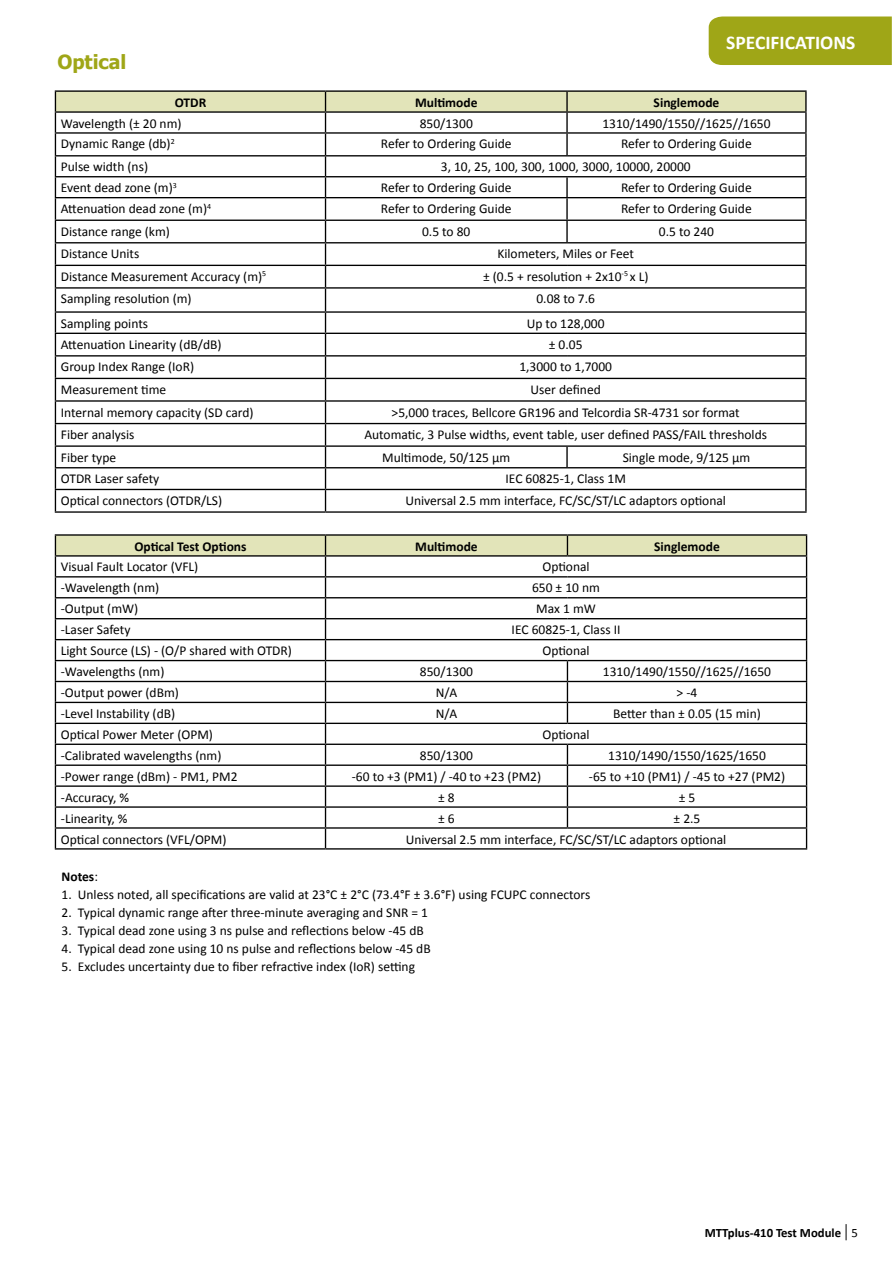
<style>
.page{position:relative;width:893px;height:1263px;background:#fff}
.page>*{position:absolute;margin:0;border:0;box-sizing:border-box;transform-origin:0 0}
.t1{font:700 19.5px "Calibri";color:#fff}
.t2{font:700 19.5px "Tahoma";color:#9fa617}
.t3{font:13.5px "Calibri";color:#000}
.t4{font:700 13.5px "Calibri";color:#000}
.t5{font:700 12.75px "Calibri";color:#000}
.s1{font-weight:400}
</style>
<div class="page">
<svg style="left:846px;top:1224px;width:1px;height:16px"></svg>
<div style="left:709px;top:17px;width:183px;height:48px;background:#9fa617"></div>
<hr style="left:55px;top:90px;width:270px;height:2px;background:#000">
<hr style="left:325px;top:90px;width:242px;height:2px;background:#000">
<hr style="left:567px;top:90px;width:240px;height:2px;background:#000">
<svg style="left:55px;top:91px;width:752px;height:420px"></svg>
<hr style="left:567px;top:489px;width:240px;height:1px;background:#000">
<hr style="left:805px;top:490px;width:2px;height:21px;background:#000">
<hr style="left:55px;top:511px;width:270px;height:2px;background:#000">
<hr style="left:325px;top:511px;width:242px;height:2px;background:#000">
<hr style="left:567px;top:511px;width:240px;height:2px;background:#000">
<hr style="left:55px;top:534px;width:270px;height:2px;background:#000">
<hr style="left:325px;top:534px;width:242px;height:2px;background:#000">
<hr style="left:567px;top:534px;width:240px;height:2px;background:#000">
<svg style="left:55px;top:535px;width:752px;height:313px"></svg>
<hr style="left:55px;top:848px;width:270px;height:1px;background:#000">
<hr style="left:325px;top:848px;width:242px;height:1px;background:#000">
<hr style="left:567px;top:848px;width:240px;height:1px;background:#000">
<h1 class="t2" style="left:57px;top:48px;width:71px">Optical</h1>
<h1 class="t1" style="left:726px;top:30px;width:131px">SPECIFICATIONS</h1>
<p class="t4" style="left:175px;top:94px;width:33px">OTDR</p>
<p class="t4" style="left:415px;top:94px;width:64px">Multimode</p>
<p class="t4" style="left:654px;top:94px;width:67px">Singlemode</p>
<p class="t3" style="left:61px;top:115px;width:122px">Wavelength (± 20 nm)</p>
<p class="t3" style="left:420px;top:115px;width:55px">850/1300</p>
<p class="t3" style="left:602px;top:115px;width:170px">1310/1490/1550//1625//1650</p>
<p class="t3" style="left:61px;top:135px;width:115px">Dynamic Range (db)<sup>2</sup></p>
<p class="t3" style="left:381px;top:135px;width:132px">Refer to Ordering Guide</p>
<p class="t3" style="left:621px;top:135px;width:132px">Refer to Ordering Guide</p>
<p class="t3" style="left:61px;top:158px;width:89px">Pulse width (ns)</p>
<p class="t3" style="left:441px;top:158px;width:251px">3, 10, 25, 100, 300, 1000, 3000, 10000, 20000</p>
<p class="t3" style="left:61px;top:179px;width:117px">Event dead zone (m)<sup>3</sup></p>
<p class="t3" style="left:381px;top:179px;width:132px">Refer to Ordering Guide</p>
<p class="t3" style="left:621px;top:179px;width:132px">Refer to Ordering Guide</p>
<p class="t3" style="left:61px;top:200px;width:152px">Attenuation dead zone (m)<sup>4</sup></p>
<p class="t3" style="left:381px;top:200px;width:132px">Refer to Ordering Guide</p>
<p class="t3" style="left:621px;top:200px;width:132px">Refer to Ordering Guide</p>
<p class="t3" style="left:61px;top:223px;width:111px">Distance range (km)</p>
<p class="t3" style="left:422px;top:223px;width:50px">0.5 to 80</p>
<p class="t3" style="left:659px;top:223px;width:57px">0.5 to 240</p>
<p class="t3" style="left:61px;top:245px;width:80px">Distance Units</p>
<p class="t3" style="left:497px;top:245px;width:138px">Kilometers, Miles or Feet</p>
<p class="t3" style="left:61px;top:268px;width:207px">Distance Measurement Accuracy (m)<sup>5</sup></p>
<p class="t3" style="left:483px;top:268px;width:167px">± (0.5 + resolution + 2x10<sup>-5</sup> x L)</p>
<p class="t3" style="left:61px;top:290px;width:132px">Sampling resolution (m)</p>
<p class="t3" style="left:536px;top:290px;width:60px">0.08 to 7.6</p>
<p class="t3" style="left:61px;top:315px;width:89px">Sampling points</p>
<p class="t3" style="left:527px;top:315px;width:79px">Up to 128,000</p>
<p class="t3" style="left:61px;top:336px;width:162px">Attenuation Linearity (dB/dB)</p>
<p class="t3" style="left:549px;top:336px;width:35px">± 0.05</p>
<p class="t3" style="left:61px;top:358px;width:135px">Group Index Range (IoR)</p>
<p class="t3" style="left:519px;top:358px;width:94px">1,3000 to 1,7000</p>
<p class="t3" style="left:61px;top:381px;width:107px">Measurement time</p>
<p class="t3" style="left:531px;top:381px;width:72px">User defined</p>
<p class="t3" style="left:61px;top:403px;width:194px">Internal memory capacity (SD card)</p>
<p class="t3" style="left:392px;top:403px;width:350px">&gt;5,000 traces, Bellcore GR196 and Telcordia SR-4731 sor format</p>
<p class="t3" style="left:61px;top:426px;width:75px">Fiber analysis</p>
<p class="t3" style="left:364px;top:426px;width:404px">Automatic, 3 Pulse widths, event table, user defined PASS/FAIL thresholds</p>
<p class="t3" style="left:61px;top:449px;width:57px">Fiber type</p>
<p class="t3" style="left:382px;top:449px;width:130px">Multimode, 50/125 µm</p>
<p class="t3" style="left:623px;top:449px;width:129px">Single mode, 9/125 µm</p>
<p class="t3" style="left:61px;top:470px;width:100px">OTDR Laser safety</p>
<p class="t3" style="left:505px;top:470px;width:122px">IEC 60825-1, Class 1M</p>
<p class="t3" style="left:61px;top:492px;width:163px">Optical connectors (OTDR/LS)</p>
<p class="t3" style="left:405px;top:492px;width:322px">Universal 2.5 mm interface, FC/SC/ST/LC adaptors optional</p>
<p class="t4" style="left:134px;top:537px;width:114px">Optical Test Options</p>
<p class="t4" style="left:415px;top:537px;width:64px">Multimode</p>
<p class="t4" style="left:654px;top:537px;width:67px">Singlemode</p>
<p class="t3" style="left:61px;top:558px;width:139px">Visual Fault Locator (VFL)</p>
<p class="t3" style="left:542px;top:558px;width:49px">Optional</p>
<p class="t3" style="left:61px;top:579px;width:100px">-Wavelength (nm)</p>
<p class="t3" style="left:532px;top:579px;width:69px">650 ± 10 nm</p>
<p class="t3" style="left:61px;top:600px;width:79px">-Output (mW)</p>
<p class="t3" style="left:536px;top:600px;width:61px">Max 1 mW</p>
<p class="t3" style="left:61px;top:621px;width:71px">-Laser Safety</p>
<p class="t3" style="left:512px;top:621px;width:110px">IEC 60825-1, Class II</p>
<p class="t3" style="left:61px;top:642px;width:233px">Light Source (LS) - (O/P shared with OTDR)</p>
<p class="t3" style="left:542px;top:642px;width:49px">Optional</p>
<p class="t3" style="left:61px;top:663px;width:105px">-Wavelengths (nm)</p>
<p class="t3" style="left:420px;top:663px;width:55px">850/1300</p>
<p class="t3" style="left:603px;top:663px;width:170px">1310/1490/1550//1625//1650</p>
<p class="t3" style="left:61px;top:684px;width:120px">-Output power (dBm)</p>
<p class="t3" style="left:436px;top:684px;width:23px">N/A</p>
<p class="t3" style="left:677px;top:684px;width:22px">&gt; -4</p>
<p class="t3" style="left:61px;top:705px;width:116px">-Level Instability (dB)</p>
<p class="t3" style="left:436px;top:705px;width:23px">N/A</p>
<p class="t3" style="left:613px;top:705px;width:149px">Better than ± 0.05 (15 min)</p>
<p class="t3" style="left:61px;top:726px;width:154px">Optical Power Meter (OPM)</p>
<p class="t3" style="left:542px;top:726px;width:49px">Optional</p>
<p class="t3" style="left:61px;top:747px;width:162px">-Calibrated wavelengths (nm)</p>
<p class="t3" style="left:420px;top:747px;width:55px">850/1300</p>
<p class="t3" style="left:608px;top:747px;width:159px">1310/1490/1550/1625/1650</p>
<p class="t3" style="left:61px;top:768px;width:178px">-Power range (dBm) - PM1, PM2</p>
<p class="t3" style="left:352px;top:768px;width:191px">-60 to +3 (PM1) / -40 to +23 (PM2)</p>
<p class="t3" style="left:589px;top:768px;width:198px">-65 to +10 (PM1) / -45 to +27 (PM2)</p>
<p class="t3" style="left:61px;top:789px;width:70px">-Accuracy, %</p>
<p class="t3" style="left:438px;top:789px;width:18px">±8</p>
<p class="t3" style="left:679px;top:789px;width:18px">±5</p>
<p class="t3" style="left:61px;top:809px;width:68px">-Linearity, %</p>
<p class="t3" style="left:438px;top:809px;width:18px">±6</p>
<p class="t3" style="left:674px;top:809px;width:28px">± 2.5</p>
<p class="t3" style="left:61px;top:830px;width:167px">Optical connectors (VFL/OPM)</p>
<p class="t3" style="left:406px;top:830px;width:322px">Universal 2.5 mm interface, FC/SC/ST/LC adaptors optional</p>
<p class="t4" style="left:62px;top:868px;width:38px">Notes<span class="s1">:</span></p>
<p class="t3" style="left:62px;top:886px;width:530px">1. Unless noted, all specifications are valid at 23°C ± 2°C (73.4°F ± 3.6°F) using FCUPC connectors</p>
<p class="t3" style="left:62px;top:904px;width:368px">2. Typical dynamic range after three-minute averaging and SNR = 1</p>
<p class="t3" style="left:62px;top:922px;width:364px">3. Typical dead zone using 3 ns pulse and reflections below -45 dB</p>
<p class="t3" style="left:62px;top:940px;width:371px">4. Typical dead zone using 10 ns pulse and reflections below -45 dB</p>
<p class="t3" style="left:62px;top:958px;width:355px">5. Excludes uncertainty due to fiber refractive index (IoR) setting</p>
<p class="t5" style="left:705px;top:1224px;width:155px">MTTplus-410 Test Module <span class="s1">5</span></p>
</div>
